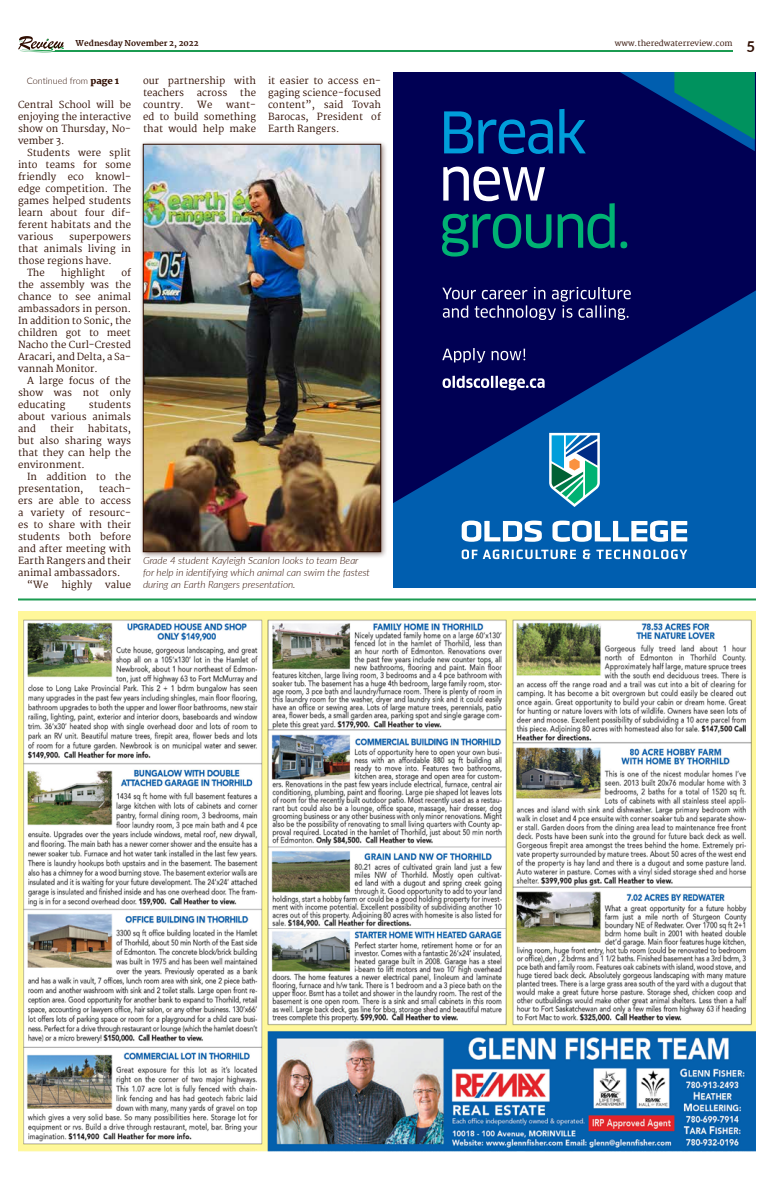
<style>
.page{position:relative;width:774px;height:1188px;background:#fff}
.page>*{position:absolute;margin:0;border:0;box-sizing:border-box;transform-origin:0 0}
.t1{font:700 14.9px "Lato";color:#2f0d00}
.t2{font:italic 300 10px/12px "Lato";color:#2f0d00}
.t3{font:9.7px/12px "Martel";letter-spacing:.01em;color:#2f0d00;text-align:justify}
.t4{font:300 9px "Lato";color:#2f0d00}
.t5{font:8px "Martel";color:#2f0d00}
.t6{font:800 8px "Martel";color:#2f0d00}
.s1{font-family:"Martel";font-weight:800}
</style>
<div class="page">
<hr style="left:56px;top:50px;width:677px;height:2px;background:#1b9b51">
<svg style="left:18px;top:36px;width:46px;height:16px"></svg>
<img style="left:18px;top:611px;width:738px;height:541px">
<div style="left:393px;top:72px;width:363px;height:516px;background:#000054"></div>
<svg style="left:393px;top:290px;width:363px;height:298px;fill:#005eaf"></svg>
<svg style="left:444px;top:111px;width:109px;height:43px"></svg>
<svg style="left:559px;top:109px;width:27px;height:44px"></svg>
<svg style="left:443px;top:167px;width:102px;height:34px"></svg>
<svg style="left:442px;top:214px;width:109px;height:43px"></svg>
<svg style="left:558px;top:203px;width:57px;height:45px"></svg>
<div style="left:620px;top:241px;width:7px;height:7px;background:#00b273;border-radius:50%"></div>
<svg style="left:442px;top:287px;width:189px;height:33px"></svg>
<svg style="left:442px;top:348px;width:43px;height:15px"></svg>
<svg style="left:492px;top:349px;width:33px;height:11px"></svg>
<svg style="left:443px;top:376px;width:102px;height:14px"></svg>
<svg style="left:620px;top:72px;width:135px;height:79px"></svg>
<svg style="left:549px;top:433px;width:51px;height:74px;background:#59a4b2"></svg>
<svg style="left:462px;top:521px;width:80px;height:21px;background:#8cb6da"></svg>
<svg style="left:552px;top:521px;width:135px;height:21px;background:#86b2d8"></svg>
<svg style="left:462px;top:549px;width:114px;height:10px"></svg>
<svg style="left:583px;top:549px;width:7px;height:10px"></svg>
<svg style="left:596px;top:549px;width:91px;height:10px"></svg>
<hr style="left:18px;top:598px;width:738px;height:2px;background:#1b9b51">
<div style="left:139px;top:140px;width:249px;height:419px;background:#2f0d00;opacity:.5"></div>
<img style="left:145px;top:146px;width:234px;height:404px">
<div style="left:143px;top:144px;width:238px;height:408px;border:1px solid #2f0d00"></div>
<p class="t6" style="left:76px;top:39px;width:124px">Wednesday November 2, 2022</p>
<p class="t5" style="left:615px;top:39px;width:119px">www.theredwaterreview.com</p>
<p class="t4" style="left:27px;top:75px;width:94px">Continued from <span class="s1">page 1</span></p>
<p class="t3" style="left:143px;top:75px;width:115px">our partnership with teachers</p>
<p class="t3" style="left:268px;top:75px;width:115px">it easier to access en&shy;gaging science-focused content”, said Tovah Barocas, President of Earth Rangers.</p>
<p class="t3" style="left:197px;top:87px;width:32px">across</p>
<p class="t3" style="left:240px;top:87px;width:18px">the</p>
<p class="t3" style="left:18px;top:99px;width:115px">Central School will be enjoying the interactive show on Thursday, No&shy;vember 3.</p>
<p class="t3" style="left:18px;top:147px;width:115px;text-indent:9px">Students were split into teams for some friendly eco knowl&shy;edge competition. The games helped students learn about four dif&shy;ferent habitats and the various</p>
<p class="t3" style="left:143px;top:99px;width:42px">country.</p>
<p class="t3" style="left:197px;top:99px;width:17px">We</p>
<p class="t3" style="left:143px;top:99px;width:115px;text-indent:83px">want&shy;ed to build something that would help make</p>
<p class="t3" style="left:69px;top:231px;width:63px">superpowers</p>
<p class="t3" style="left:18px;top:243px;width:114px">that animals living in</p>
<p class="t3" style="left:18px;top:255px;width:95px">those regions have.</p>
<p class="t3" style="left:27px;top:267px;width:19px">The</p>
<p class="t3" style="left:61px;top:267px;width:46px">highlight</p>
<p class="t3" style="left:18px;top:267px;width:115px;text-indent:103px">of the assembly was the chance to see animal ambassadors in person.<br>In addition to Sonic, the children got to meet Nacho the Curl-Crested Aracari, and Delta, a Sa&shy;vannah Monitor.</p>
<p class="t3" style="left:18px;top:375px;width:115px;text-indent:9px">A large focus of the show was not only educating</p>
<p class="t3" style="left:18px;top:399px;width:115px;text-indent:71px">students about various animals and</p>
<p class="t3" style="left:18px;top:423px;width:115px;text-indent:70px">habitats, but also sharing ways that they can help the environment.</p>
<p class="t3" style="left:18px;top:471px;width:114px;text-indent:9px">In addition to the presentation,</p>
<p class="t3" style="left:50px;top:423px;width:25px">their</p>
<p class="t3" style="left:99px;top:483px;width:34px">teach-</p>
<p class="t3" style="left:18px;top:495px;width:114px">ers are able to access</p>
<p class="t3" style="left:18px;top:507px;width:115px">a variety of resourc-</p>
<p class="t3" style="left:18px;top:519px;width:115px">es to share with their</p>
<p class="t3" style="left:18px;top:531px;width:115px">students both before</p>
<p class="t3" style="left:18px;top:543px;width:115px">and after meeting with</p>
<p class="t3" style="left:18px;top:555px;width:115px">Earth Rangers and their</p>
<p class="t3" style="left:18px;top:567px;width:104px">animal ambassadors.</p>
<p class="t3" style="left:27px;top:579px;width:23px">“We</p>
<p class="t3" style="left:61px;top:579px;width:32px">highly</p>
<p class="t3" style="left:105px;top:579px;width:27px">value</p>
<p class="t2" style="left:143px;top:554px;width:229px">Grade 4 student Kayleigh Scanlon looks to team Bear for help in identifying which animal can swim the fastest during an Earth Rangers presentation.</p>
<h1 class="t1" style="left:747px;top:36px;width:10px">5</h1>
</div>
